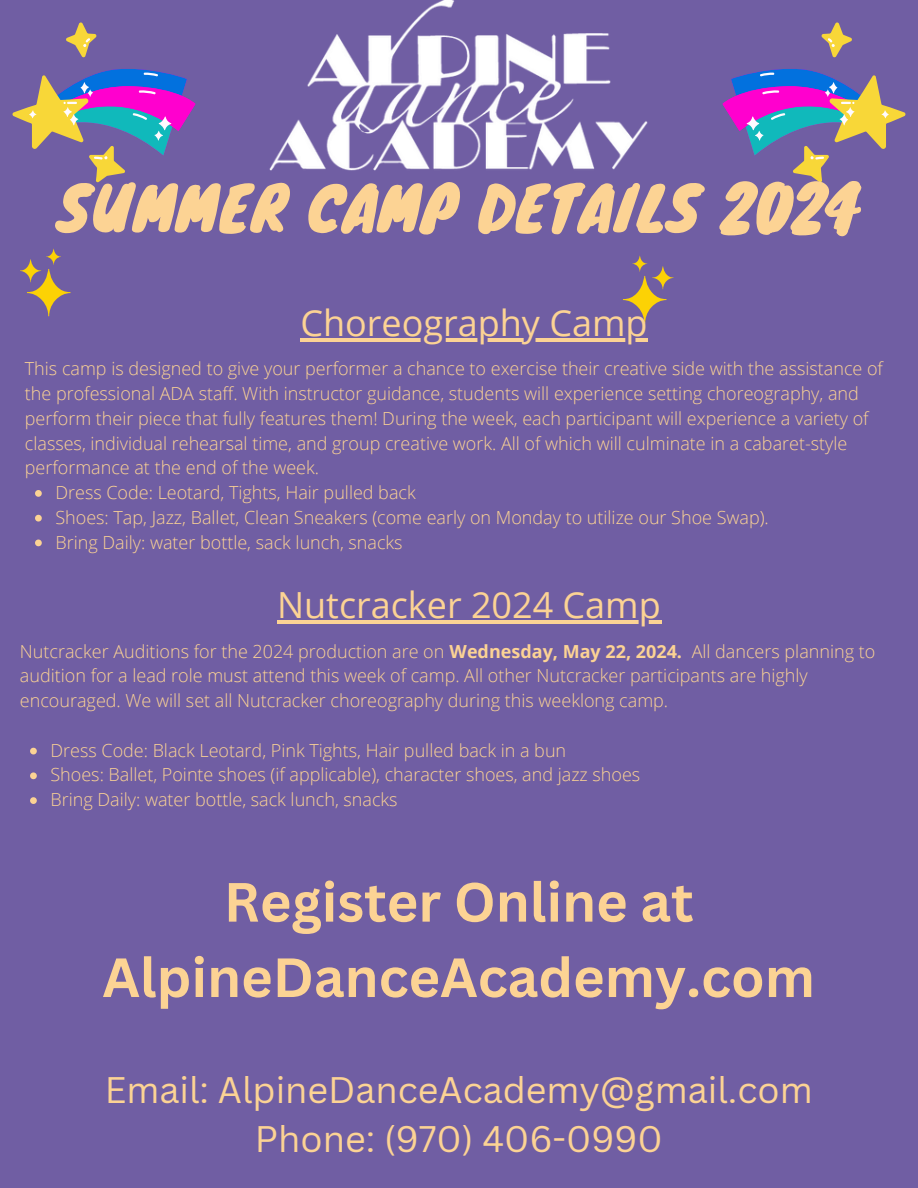
<style>
.page{position:relative;width:918px;height:1188px;background:#705ea3}
.page>*{position:absolute;margin:0;border:0;box-sizing:border-box;transform-origin:0 0}
.t1{font:60px "Knewave";letter-spacing:.02em;color:#fcd394}
.t2{font:700 54px/75.3px "Canva Sans";color:#fcd394;text-align:center}
.t3{font:36px/49.5px "Canva Sans";color:#fcd394;text-align:center}
.t4{font:36px "Open Sans";color:#fcd394}
.t5{font:300 18px/24.8px "Open Sans";color:#fcd394}
.s1{font-weight:700}
</style>
<div class="page">
<img style="left:270px;top:0;width:378px;height:171px">
<svg style="left:12px;top:22px;width:183px;height:161px"></svg>
<svg style="left:723px;top:22px;width:183px;height:161px"></svg>
<svg style="left:20px;top:249px;width:51px;height:67px"></svg>
<svg style="left:623px;top:256px;width:50px;height:67px"></svg>
<hr style="left:277px;top:620px;width:384px;height:4px;background:#fcd394">
<svg style="left:30px;top:748px;width:7px;height:6px"></svg>
<svg style="left:30px;top:772px;width:7px;height:7px"></svg>
<svg style="left:30px;top:797px;width:7px;height:7px"></svg>
<hr style="left:300px;top:338px;width:348px;height:3px;background:#fcd394">
<svg style="left:35px;top:490px;width:7px;height:7px"></svg>
<svg style="left:35px;top:515px;width:7px;height:7px"></svg>
<svg style="left:35px;top:540px;width:7px;height:6px"></svg>
<p class="t1" style="left:57px;top:159px;width:806px">SUMMER CAMP DETAILS 2024</p>
<p class="t4" style="left:300px;top:297px;width:349px">Choreography Camp</p>
<p class="t5" style="left:25px;top:356px;width:860px">This camp is designed to give your performer a chance to exercise their creative side with the assistance of the professional ADA staff. With instructor guidance, students will experience setting choreography, and perform their piece that fully features them! During the week, each participant will experience a variety of classes, individual rehearsal time, and group creative work. All of which will culminate in a cabaret-style performance at the end of the week.</p>
<p class="t5" style="left:55px;top:480px;width:362px">Dress Code: Leotard, Tights, Hair pulled back</p>
<p class="t5" style="left:55px;top:504px;width:715px">Shoes: Tap, Jazz, Ballet, Clean Sneakers (come early on Monday to utilize our Shoe Swap).</p>
<h3 class="t5" style="left:55px;top:529px;width:349px">Bring Daily: water bottle, sack lunch, snacks</h3>
<p class="t4" style="left:277px;top:580px;width:385px">Nutcracker 2024 Camp</p>
<h1 class="t5" style="left:20px;top:638px;width:857px">Nutcracker Auditions for the 2024 production are on <span class="s1">Wednesday, May 22, 2024.</span> All dancers planning to audition for a lead role must attend this week of camp. All other Nutcracker participants are highly encouraged. We will set all Nutcracker choreography during this weeklong camp.</h1>
<p class="t5" style="left:51px;top:737px;width:517px">Dress Code: Black Leotard, Pink Tights, Hair pulled back in a bun</p>
<p class="t5" style="left:51px;top:762px;width:591px">Shoes: Ballet, Pointe shoes (if applicable), character shoes, and jazz shoes</p>
<h3 class="t5" style="left:51px;top:787px;width:349px">Bring Daily: water bottle, sack lunch, snacks</h3>
<p class="t2" style="left:102px;top:863px;width:714px">Register Online at<br>AlpineDanceAcademy.com</p>
<p class="t3" style="left:105px;top:1064px;width:709px">Email: AlpineDanceAcademy@gmail.com<br>Phone: (970) 406-0990</p>
</div>
